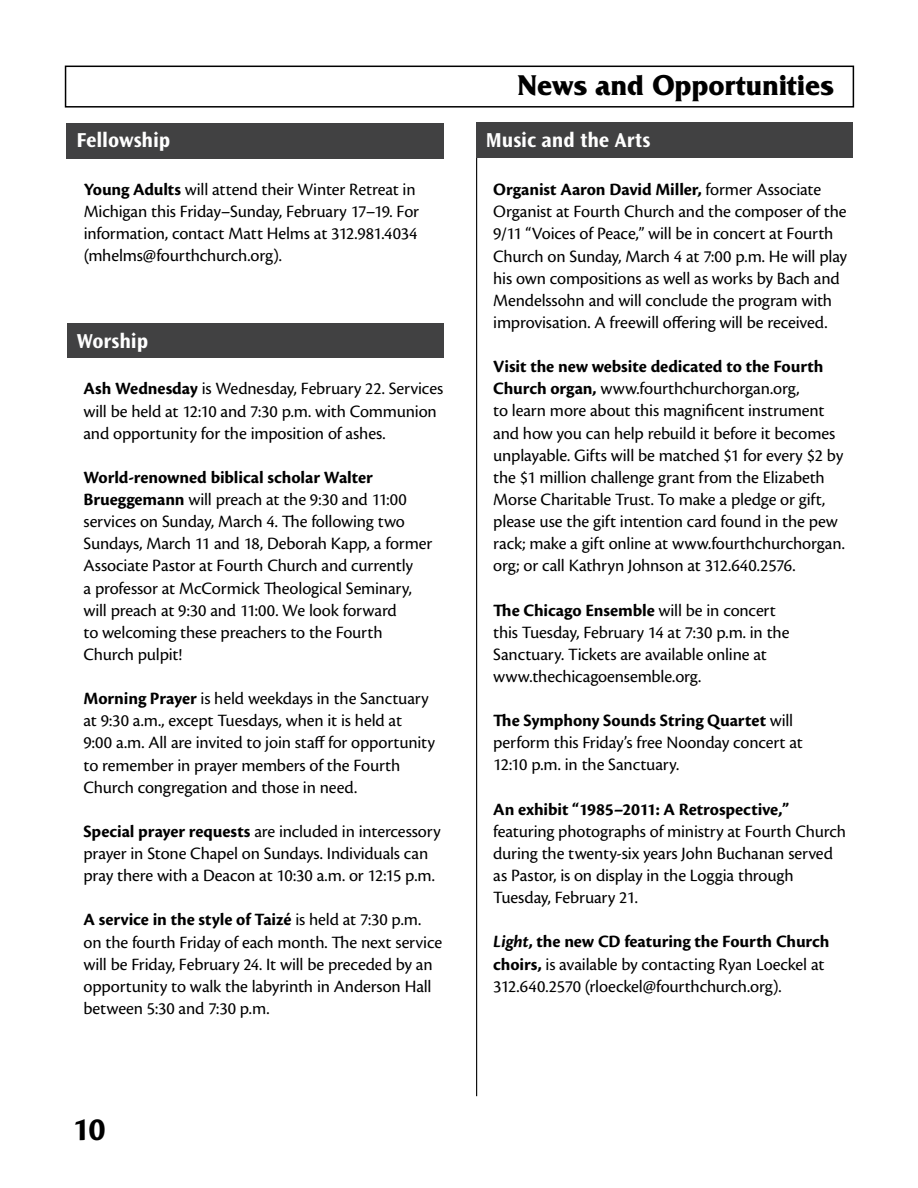
<style>
.page{position:relative;width:918px;height:1188px;background:#fff}
.page>*{position:absolute;margin:0;border:0;box-sizing:border-box;transform-origin:0 0}
.t1{font:700 34.5px "Cronos Pro";color:#000}
.t2{font:700 30px "Friz Quadrata Std";letter-spacing:.005em;color:#000;scale:.94 1}
.t3{font:700 21px "Ocean Sans Std";letter-spacing:-.005em;color:#fff}
.t4{font:18px/22px "Cronos Pro";letter-spacing:-.01em;color:#000}
.t5{font:700 18px "Cronos Pro";letter-spacing:-.005em;color:#000}
.s1{font-weight:700}
.s2{font-weight:700;font-style:italic}
</style>
<div class="page">
<div style="left:65px;top:66px;width:789px;height:42px;border:2px solid #000"></div>
<hr style="left:476px;top:123px;width:1px;height:973px;background:#000">
<div style="left:67px;top:123px;width:377px;height:36px;background:#414142"></div>
<div style="left:67px;top:323px;width:377px;height:35px;background:#414142"></div>
<div style="left:476px;top:123px;width:377px;height:35px;background:#414142"></div>
<p class="t3" style="left:76px;top:128px;width:95px">Fellowship</p>
<p class="t4" style="left:84px;top:178px;width:337px"><span class="s1">Young Adults</span> will attend their Winter Retreat in Michigan this Friday–Sunday, February 17–19. For information, contact Matt Helms at 312.981.4034 (mhelms@fourthchurch.org).</p>
<p class="t3" style="left:77px;top:329px;width:73px">Worship</p>
<p class="t4" style="left:84px;top:378px;width:361px"><span class="s1">Ash Wednesday</span> is Wednesday, February 22. Services will be held at 12:10 and 7:30 p.m. with Communion and opportunity for the imposition of ashes.</p>
<p class="t4" style="left:84px;top:466px;width:350px"><span class="s1">World-renowned biblical scholar Walter Brueggemann</span> will preach at the 9:30 and 11:00 services on Sunday, March 4. The following two Sundays, March 11 and 18, Deborah Kapp, a former Associate Pastor at Fourth Church and currently<br>a professor at McCormick Theological Seminary, will preach at 9:30 and 11:00. We look forward<br>to welcoming these preachers to the Fourth Church pulpit!</p>
<p class="t4" style="left:84px;top:688px;width:353px"><span class="s1">Morning Prayer</span> is held weekdays in the Sanctuary at 9:30 a.m., except Tuesdays, when it is held at 9:00 a.m. All are invited to join staff for opportunity to remember in prayer members of the Fourth Church congregation and those in need.</p>
<p class="t4" style="left:84px;top:820px;width:359px"><span class="s1">Special prayer requests</span> are included in intercessory prayer in Stone Chapel on Sundays. Individuals can pray there with a Deacon at 10:30 a.m. or 12:15 p.m.</p>
<p class="t4" style="left:84px;top:909px;width:360px"><span class="s1">A service in the style of Taizé</span> is held at 7:30 p.m. on the fourth Friday of each month. The next service will be Friday, February 24. It will be preceded by an opportunity to walk the labyrinth in Anderson Hall between 5:30 and 7:30 p.m.</p>
<h1 class="t1" style="left:73px;top:1110px;width:35px">10</h1>
<h2 class="t2" style="left:517px;top:68px;width:338px">News and Opportunities</h2>
<p class="t3" style="left:486px;top:128px;width:166px">Music and the Arts</p>
<p class="t4" style="left:493px;top:179px;width:355px"><span class="s1">Organist Aaron David Miller,</span> former Associate Organist at Fourth Church and the composer of the 9/11 “Voices of Peace,” will be in concert at Fourth Church on Sunday, March 4 at 7:00 p.m. He will play his own compositions as well as works by Bach and Mendelssohn and will conclude the program with improvisation. A freewill offering will be received.</p>
<p class="t4" style="left:493px;top:356px;width:353px"><span class="s1">Visit the new website dedicated to the Fourth Church organ,</span> www.fourthchurchorgan.org,<br>to learn more about this magnificent instrument and how you can help rebuild it before it becomes unplayable. Gifts will be matched $1 for every $2 by the $1 million challenge grant from the Elizabeth Morse Charitable Trust. To make a pledge or gift, please use the gift intention card found in the pew rack; make a gift online at www.fourthchurchorgan. org; or call Kathryn Johnson at 312.640.2576.</p>
<p class="t4" style="left:493px;top:599px;width:298px"><span class="s1">The Chicago Ensemble</span> will be in concert this Tuesday, February 14 at 7:30 p.m. in the Sanctuary. Tickets are available online at www.thechicagoensemble.org.</p>
<p class="t4" style="left:493px;top:710px;width:311px"><span class="s1">The Symphony Sounds String Quartet</span> will perform this Friday’s free Noonday concert at<br>12:10 p.m. in the Sanctuary.</p>
<p class="t5" style="left:493px;top:799px;width:297px">An exhibit “1985–2011: A Retrospective,”</p>
<p class="t4" style="left:493px;top:820px;width:354px">featuring photographs of ministry at Fourth Church during the twenty-six years John Buchanan served as Pastor, is on display in the Loggia through Tuesday, February 21.</p>
<p class="t4" style="left:493px;top:931px;width:338px"><span class="s2">Light</span><span class="s1">, the new CD featuring the Fourth Church choirs,</span> is available by contacting Ryan Loeckel at<br>312.640.2570 (rloeckel@fourthchurch.org).</p>
</div>
